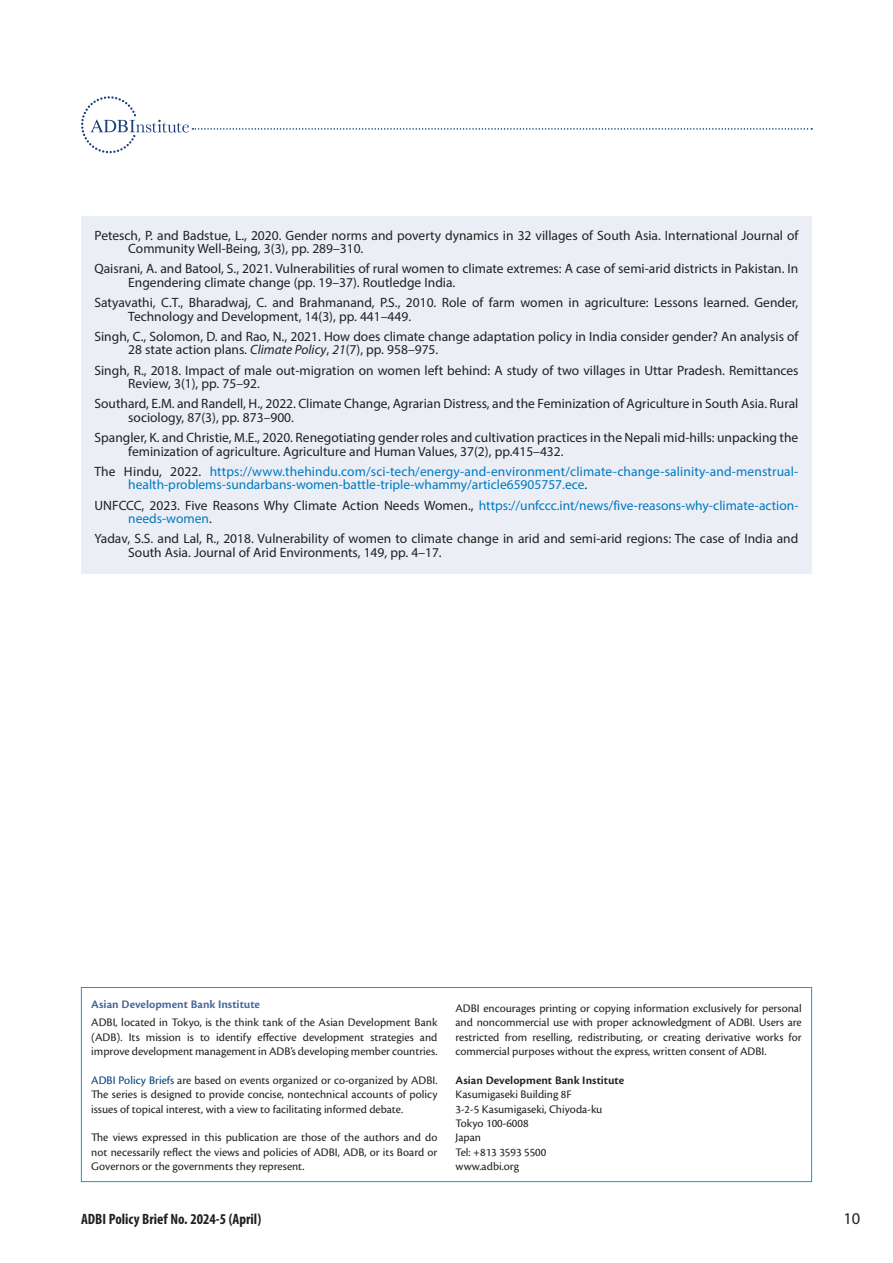
<style>
.page{position:relative;width:893px;height:1263px;background:#fff}
.page>*{position:absolute;margin:0;border:0;box-sizing:border-box;transform-origin:0 0}
.t1{font:16.5px "Myriad Pro";color:#231f20}
.t2{font:700 condensed 15px "Myriad Pro";color:#231f20}
.ADBI_brief_Reference{font:13.5px/13.5px "Myriad Pro";color:#231f20}
.ADBI_brief_Reference-2{font:13.5px/13.5px "Myriad Pro";color:#0079c2}
.t3{font:12px/14.4px "Cronos Pro";color:#231f20;text-align:justify}
.t4{font:12px "Cronos Pro Semibold Capt";color:#46639a}
.t5{font:12px "Cronos Pro Semibold Capt";color:#231f20}
.s1{font-style:italic}
.s2{color:#231f20}
.s3{color:#013d7d}
</style>
<div class="page">
<svg style="left:81px;top:96px;width:731px;height:57px"></svg>
<div style="left:81px;top:216px;width:731px;height:357px;background:#ebeef5"></div>
<div style="left:81px;top:987px;width:731px;height:195px;border:1px solid #089fd6"></div>
<p class="ADBI_brief_Reference" style="left:128px;top:228px;width:672px;text-indent:-34px">Petesch, P. and Badstue, L., 2020. Gender norms and poverty dynamics in 32 villages of South Asia. International Journal of<br>Community Well-Being, 3(3), pp. 289–310.</p>
<p class="ADBI_brief_Reference" style="left:128px;top:262px;width:672px;text-indent:-34px">Qaisrani, A. and Batool, S., 2021. Vulnerabilities of rural women to climate extremes: A case of semi-arid districts in Pakistan. In<br>Engendering climate change (pp. 19–37). Routledge India.</p>
<p class="ADBI_brief_Reference" style="left:128px;top:296px;width:672px;text-indent:-34px">Satyavathi, C.T., Bharadwaj, C. and Brahmanand, P.S., 2010. Role of farm women in agriculture: Lessons learned. Gender,<br>Technology and Development, 14(3), pp. 441–449.</p>
<p class="ADBI_brief_Reference" style="left:128px;top:329px;width:672px;text-indent:-34px">Singh, C., Solomon, D. and Rao, N., 2021. How does climate change adaptation policy in India consider gender? An analysis of<br>28 state action plans. <span class="s1">Climate Policy</span>, <span class="s1">21</span>(7), pp. 958–975.</p>
<p class="ADBI_brief_Reference" style="left:128px;top:363px;width:672px;text-indent:-34px">Singh, R., 2018. Impact of male out-migration on women left behind: A study of two villages in Uttar Pradesh. Remittances<br>Review, 3(1), pp. 75–92.</p>
<p class="ADBI_brief_Reference" style="left:128px;top:397px;width:672px;text-indent:-34px">Southard, E.M. and Randell, H., 2022. Climate Change, Agrarian Distress, and the Feminization of Agriculture in South Asia. Rural sociology, 87(3), pp. 873–900.</p>
<p class="ADBI_brief_Reference" style="left:128px;top:431px;width:672px;text-indent:-34px">Spangler, K. and Christie, M.E., 2020. Renegotiating gender roles and cultivation practices in the Nepali mid-hills: unpacking the feminization of agriculture. Agriculture and Human Values, 37(2), pp.415–432.</p>
<p class="ADBI_brief_Reference-2" style="left:128px;top:464px;width:671px;text-indent:-34px"><span class="s2">The Hindu, 2022.</span> https://www.thehindu.com/sci-tech/energy-and-environment/climate-change-salinity-and-menstrual&shy;health-problems-sundarbans-women-battle-triple-whammy/article65905757.ece<span class="s2">.</span></p>
<p class="ADBI_brief_Reference-2" style="left:128px;top:498px;width:671px;text-indent:-34px"><span class="s2">UNFCCC, 2023. Five Reasons Why Climate Action Needs Women.,</span> https://unfccc.int/news/five-reasons-why-climate-action&shy;needs-women<span class="s2">.</span></p>
<p class="ADBI_brief_Reference" style="left:128px;top:532px;width:672px;text-indent:-34px">Yadav, S.S. and Lal, R., 2018. Vulnerability of women to climate change in arid and semi-arid regions: The case of India and<br>South Asia. Journal of Arid Environments, 149, pp. 4–17.</p>
<p class="t4" style="left:91px;top:997px;width:170px">Asian Development Bank Institute</p>
<p class="t3" style="left:91px;top:1015px;width:348px">ADBI, located in Tokyo, is the think tank of the Asian Development Bank (ADB). Its mission is to identify effective development strategies and improve development management in ADB’s developing member countries.</p>
<p class="t3" style="left:91px;top:1073px;width:348px"><span class="s3">ADBI Policy Briefs</span> are based on events organized or co-organized by ADBI.<br>The series is designed to provide concise, nontechnical accounts of policy issues of topical interest, with a view to facilitating informed debate.</p>
<p class="t3" style="left:91px;top:1130px;width:348px">The views expressed in this publication are those of the authors and do not necessarily reflect the views and policies of ADBI, ADB, or its Board or Governors or the governments they represent.</p>
<p class="t3" style="left:455px;top:1001px;width:348px">ADBI encourages printing or copying information exclusively for personal and noncommercial use with proper acknowledgment of ADBI. Users are restricted from reselling, redistributing, or creating derivative works for commercial purposes without the express, written consent of ADBI.</p>
<p class="t5" style="left:455px;top:1073px;width:170px">Asian Development Bank Institute</p>
<p class="t3" style="left:455px;top:1087px;width:118px">Kasumigaseki Building 8F</p>
<p class="t3" style="left:455px;top:1101px;width:148px">3-2-5 Kasumigaseki, Chiyoda-ku</p>
<p class="t3" style="left:455px;top:1116px;width:75px">Tokyo 100-6008</p>
<p class="t3" style="left:455px;top:1130px;width:27px">Japan</p>
<p class="t3" style="left:455px;top:1145px;width:92px">Tel: +813 3593 5500</p>
<p class="t3" style="left:455px;top:1159px;width:65px">www.adbi.org</p>
<p class="t2" style="left:81px;top:1210px;width:182px">ADBI Policy Brief No. 2024-5 (April)</p>
<p class="t1" style="left:843px;top:1208px;width:18px">10</p>
</div>
